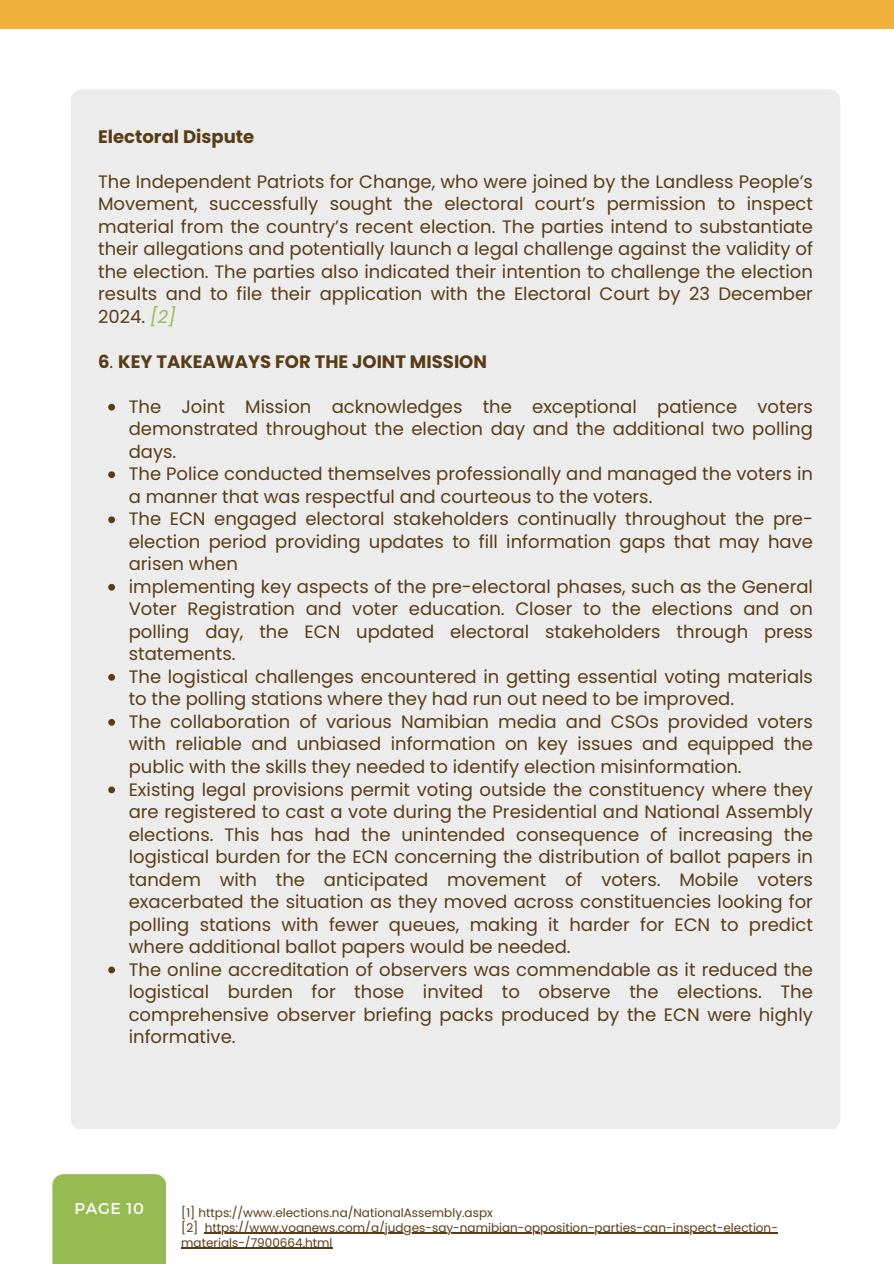
<style>
.page{position:relative;width:894px;height:1264px;background:#fff}
.page>*{position:absolute;margin:0;border:0;box-sizing:border-box;transform-origin:0 0}
.t1{font:18px/22.5px "Poppins";color:#593c16;text-align:justify}
.t2{font:700 18px "Poppins";color:#593c16}
.t3{font:15.75px "Montserrat";letter-spacing:.045em;color:#fff}
.t4{font:12px/15px "Poppins";color:#593c16}
.s1{font-style:italic;color:#98ba52}
.s2{font-weight:400}
</style>
<div class="page">
<div style="left:0;top:0;width:893px;height:29px;background:#efb03c"></div>
<div style="left:52px;top:1174px;width:114px;height:89px;background:#98ba52"></div>
<div style="left:71px;top:89px;width:769px;height:1039px;background:#ececec;border-radius:11px"></div>
<svg style="left:108px;top:404px;width:7px;height:6px"></svg>
<svg style="left:108px;top:471px;width:7px;height:7px"></svg>
<svg style="left:108px;top:516px;width:7px;height:7px"></svg>
<svg style="left:108px;top:584px;width:7px;height:6px"></svg>
<svg style="left:108px;top:674px;width:7px;height:6px"></svg>
<svg style="left:108px;top:719px;width:7px;height:6px"></svg>
<svg style="left:108px;top:786px;width:7px;height:7px"></svg>
<svg style="left:108px;top:966px;width:7px;height:7px"></svg>
<hr style="left:205px;top:1232px;width:572px;height:1px;background:#593c16">
<hr style="left:181px;top:1247px;width:151px;height:1px;background:#593c16">
<h2 class="t2" style="left:98px;top:124px;width:158px">Electoral Dispute</h2>
<h3 class="t1" style="left:98px;top:170px;width:716px">The Independent Patriots for Change, who were joined by the Landless People’s Movement, successfully sought the electoral court’s permission to inspect material from the country’s recent election. The parties intend to substantiate their allegations and potentially launch a legal challenge against the validity of the election. The parties also indicated their intention to challenge the election results and to file their application with the Electoral Court by 23 December 2024. <span class="s1">[2]</span></h3>
<h1 class="t2" style="left:98px;top:349px;width:390px">6<span class="s2">.</span> KEY TAKEAWAYS FOR THE JOINT MISSION</h1>
<p class="t1" style="left:129px;top:395px;width:685px">The Joint Mission acknowledges the exceptional patience voters demonstrated throughout the election day and the additional two polling days.</p>
<p class="t1" style="left:129px;top:463px;width:685px">The Police conducted themselves professionally and managed the voters in a manner that was respectful and courteous to the voters.</p>
<p class="t1" style="left:129px;top:508px;width:685px">The ECN engaged electoral stakeholders continually throughout the pre&shy;election period providing updates to fill information gaps that may have arisen when</p>
<p class="t1" style="left:129px;top:575px;width:685px">implementing key aspects of the pre-electoral phases, such as the General Voter Registration and voter education. Closer to the elections and on polling day, the ECN updated electoral stakeholders through press statements.</p>
<p class="t1" style="left:129px;top:665px;width:685px">The logistical challenges encountered in getting essential voting materials to the polling stations where they had run out need to be improved.</p>
<p class="t1" style="left:129px;top:710px;width:685px">The collaboration of various Namibian media and CSOs provided voters with reliable and unbiased information on key issues and equipped the public with the skills they needed to identify election misinformation.</p>
<p class="t1" style="left:129px;top:778px;width:685px">Existing legal provisions permit voting outside the constituency where they are registered to cast a vote during the Presidential and National Assembly elections. This has had the unintended consequence of increasing the logistical burden for the ECN concerning the distribution of ballot papers in tandem with the anticipated movement of voters. Mobile voters exacerbated the situation as they moved across constituencies looking for polling stations with fewer queues, making it harder for ECN to predict where additional ballot papers would be needed.</p>
<p class="t1" style="left:129px;top:958px;width:685px">The online accreditation of observers was commendable as it reduced the logistical burden for those invited to observe the elections. The comprehensive observer briefing packs produced by the ECN were highly informative.</p>
<h4 class="t3" style="left:75px;top:1198px;width:71px">PAGE 10</h4>
<p class="t4" style="left:181px;top:1204px;width:313px">[1] https://www.elections.na/NationalAssembly.aspx</p>
<p class="t4" style="left:181px;top:1219px;width:19px">[2]</p>
<p class="t4" style="left:181px;top:1219px;width:598px;text-indent:23px">https://www.voanews.com/a/judges-say-namibian-opposition-parties-can-inspect-election&shy;materials-/7900664.html</p>
</div>
